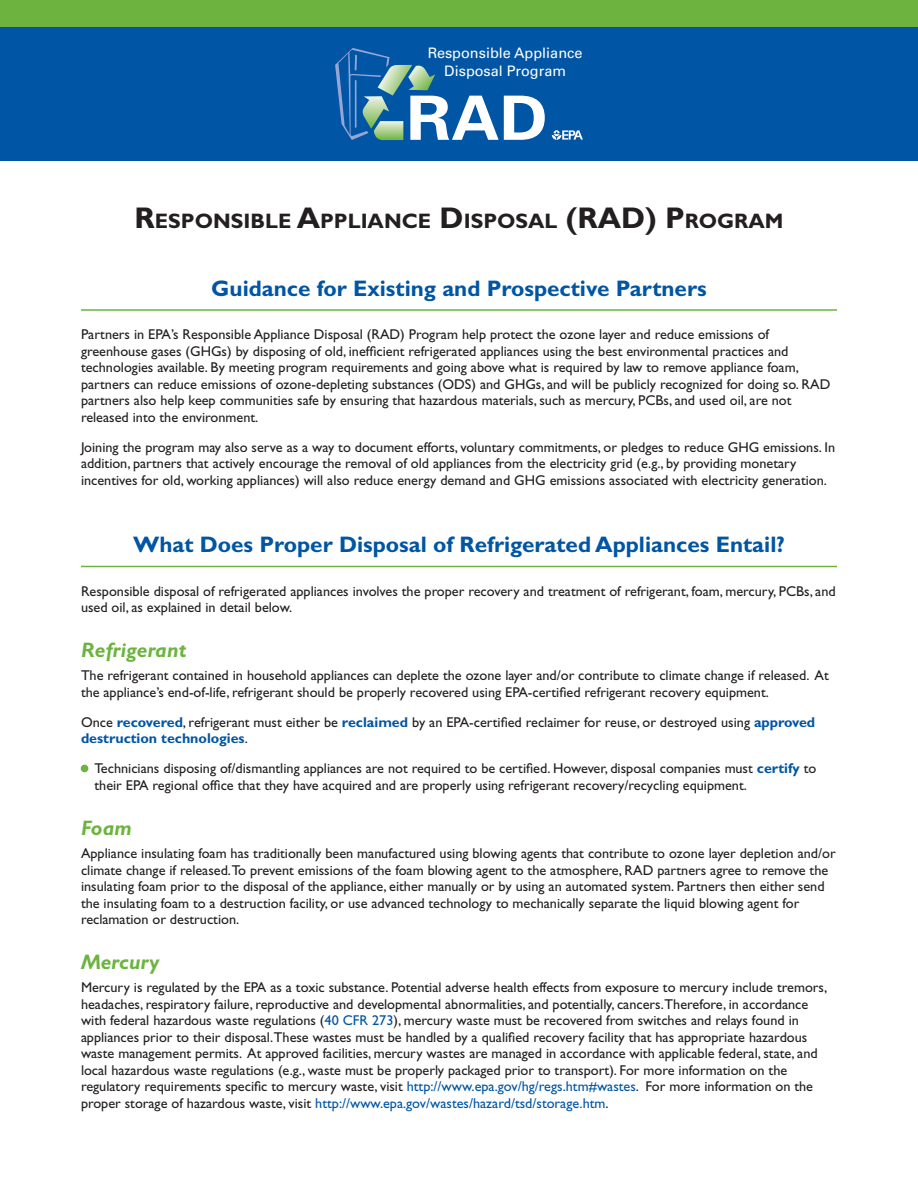
<style>
.page{position:relative;width:918px;height:1188px;background:#fff}
.page>*{position:absolute;margin:0;border:0;box-sizing:border-box;transform-origin:0 0}
.t1{font:700 22.5px "Gill Sans";color:#0155a5}
.t2{font:700 21px "Gill Sans";color:#231f20}
.Subhead{font:italic 700 21px "Gill Sans";letter-spacing:.01em;color:#6cb43f}
.t3{font:14.4px/17.7px "Univers LT Std";color:#fff;text-align:center}
.Body{font:14.25px/16.5px "Gill Sans";color:#231f20}
.s1{font-size:30px}
.s2{font-weight:700;color:#0155a5}
.s3{font-weight:800;color:#6cb43f}
.s4{color:#0155a5}
</style>
<div class="page">
<div style="left:0;top:0;width:918px;height:161px;background:#0155a5"></div>
<div style="left:0;top:0;width:918px;height:27px;background:#6cb43f"></div>
<hr style="left:81px;top:309px;width:756px;height:2px;background:#6cb43f">
<hr style="left:81px;top:566px;width:756px;height:1px;background:#6cb43f">
<div style="left:81px;top:765px;width:7px;height:7px;border:3px solid #6cb43f;border-radius:50%"></div>
<svg style="left:552px;top:130px;width:31px;height:10px"></svg>
<svg style="left:335px;top:48px;width:210px;height:92px"></svg>
<p class="t3" style="left:428px;top:45px;width:156px">Responsible Appliance<br>Disposal Program</p>
<p class="t2" style="left:135px;top:209px;width:650px"><span class="s1">R</span>ESPONSIBLE <span class="s1">A</span>PPLIANCE <span class="s1">D</span>ISPOSAL <span class="s1">(RAD) P</span> ROGRAM</p>
<p class="t1" style="left:211px;top:275px;width:497px">Guidance for Existing and Prospective Partners</p>
<p class="Body" style="left:81px;top:326px;width:751px">Partners in EPA’s Responsible Appliance Disposal (RAD) Program help protect the ozone layer and reduce emissions of greenhouse gases (GHGs) by disposing of old, inefficient refrigerated appliances using the best environmental practices and technologies available. By meeting program requirements and going above what is required by law to remove appliance foam, partners can reduce emissions of ozone-depleting substances (ODS) and GHGs, and will be publicly recognized for doing so. RAD partners also help keep communities safe by ensuring that hazardous materials, such as mercury, PCBs, and used oil, are not released into the environment.</p>
<p class="Body" style="left:81px;top:439px;width:756px">Joining the program may also serve as a way to document efforts, voluntary commitments, or pledges to reduce GHG emissions. In addition, partners that actively encourage the removal of old appliances from the electricity grid (e.g., by providing monetary incentives for old, working appliances) will also reduce energy demand and GHG emissions associated with electricity generation.</p>
<p class="t1" style="left:133px;top:531px;width:653px">What Does Proper Disposal of Refrigerated Appliances Entail?</p>
<p class="Body" style="left:81px;top:583px;width:756px">Responsible disposal of refrigerated appliances involves the proper recovery and treatment of refrigerant, foam, mercury, PCBs, and used oil, as explained in detail below.</p>
<p class="Subhead" style="left:81px;top:638px;width:107px">Refrigerant</p>
<p class="Body" style="left:81px;top:668px;width:749px">The refrigerant contained in household appliances can deplete the ozone layer and/or contribute to climate change if released. At the appliance’s end-of-life, refrigerant should be properly recovered using EPA-certified refrigerant recovery equipment.</p>
<p class="Body" style="left:81px;top:714px;width:736px">Once <span class="s2">recovered</span>, refrigerant must either be <span class="s2">reclaimed</span> by an EPA-certified reclaimer for reuse, or destroyed using <span class="s2">approved destruction technologies</span>.</p>
<p class="Body" style="left:94px;top:761px;width:723px;text-indent:-14px"><span class="s3">•</span> Technicians disposing of/dismantling appliances are not required to be certified. However, disposal companies must <span class="s2">certify</span> to their EPA regional office that they have acquired and are properly using refrigerant recovery/recycling equipment.</p>
<p class="Subhead" style="left:81px;top:816px;width:52px">Foam</p>
<p class="Body" style="left:81px;top:845px;width:756px">Appliance insulating foam has traditionally been manufactured using blowing agents that contribute to ozone layer depletion and/or climate change if released.To prevent emissions of the foam blowing agent to the atmosphere, RAD partners agree to remove the insulating foam prior to the disposal of the appliance, either manually or by using an automated system. Partners then either send the insulating foam to a destruction facility, or use advanced technology to mechanically separate the liquid blowing agent for reclamation or destruction.</p>
<p class="Subhead" style="left:81px;top:950px;width:80px">Mercury</p>
<p class="Body" style="left:81px;top:980px;width:748px">Mercury is regulated by the EPA as a toxic substance. Potential adverse health effects from exposure to mercury include tremors, headaches, respiratory failure, reproductive and developmental abnormalities, and potentially, cancers.Therefore, in accordance with federal hazardous waste regulations (<span class="s4">40 CFR 273</span>), mercury waste must be recovered from switches and relays found in appliances prior to their disposal.These wastes must be handled by a qualified recovery facility that has appropriate hazardous waste management permits. At approved facilities, mercury wastes are managed in accordance with applicable federal, state, and local hazardous waste regulations (e.g., waste must be properly packaged prior to transport). For more information on the regulatory requirements specific to mercury waste, visit <span class="s4">http://www.epa.gov/hg/regs.htm#wastes</span>. For more information on the proper storage of hazardous waste, visit <span class="s4">http://www.epa.gov/wastes/hazard/tsd/storage.htm</span>.</p>
</div>
